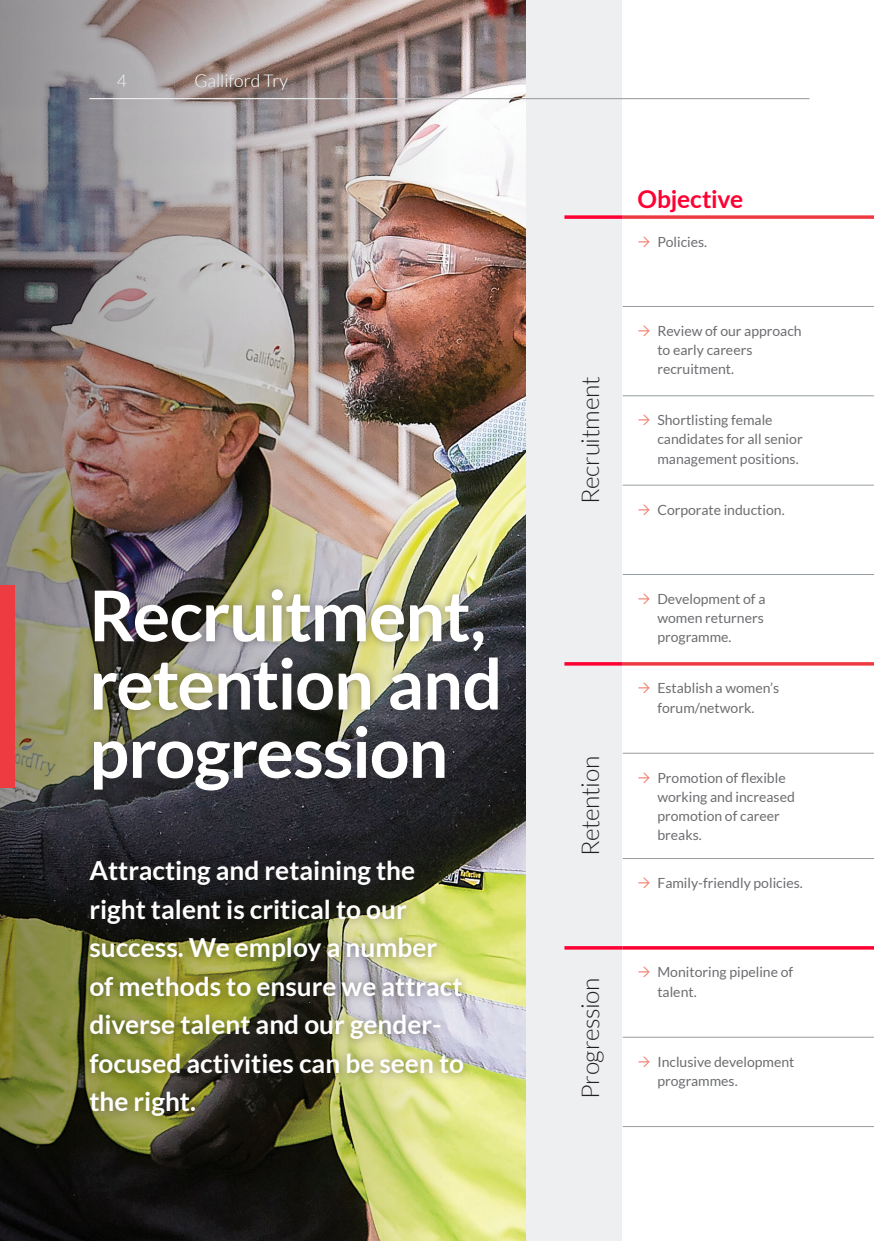
<style>
.page{position:relative;width:874px;height:1241px;background:#fff}
.page>*{position:absolute;margin:0;border:0;box-sizing:border-box;transform-origin:0 0}
.Heading_1{font:700 70px/68.2px "Lato";letter-spacing:-.02em;color:#fff}
.Stand_first{font:700 26.25px/38.5px "Lato";color:#fff}
.Heading_2{font:300 24.5px "Lato";letter-spacing:-.015em;color:#231f20}
.Heading_2-2{font:700 24.5px "Lato";letter-spacing:-.01em;color:#f03}
.t1{font:300 17.5px "Lato";color:#fff}
.t2{font:14px/19.2px "Lato";color:#6c6d70}
</style>
<div class="page">
<img style="left:0;top:0;width:526px;height:1240px">
<div style="left:526px;top:0;width:95px;height:1240px;background:#eeeff1"></div>
<div style="left:84px;top:580px;width:423px;height:220px;background:#231f20;opacity:.46"></div>
<div style="left:0;top:585px;width:14px;height:202px;background:#ee3a41"></div>
<hr style="left:168px;top:98px;width:641px;height:1px;background:#939598">
<svg style="left:622px;top:215px;width:251px;height:4px"></svg>
<hr style="left:622px;top:662px;width:251px;height:3px;background:#ee3a41">
<svg style="left:622px;top:946px;width:251px;height:3px"></svg>
<svg style="left:564px;top:215px;width:58px;height:4px"></svg>
<hr style="left:564px;top:662px;width:58px;height:3px;background:#f03">
<svg style="left:564px;top:945px;width:58px;height:4px"></svg>
<hr style="left:622px;top:306px;width:251px;height:1px;background:#959ca1">
<hr style="left:622px;top:395px;width:251px;height:1px;background:#959ca1">
<hr style="left:622px;top:485px;width:251px;height:1px;background:#959ca1">
<hr style="left:622px;top:574px;width:251px;height:1px;background:#959ca1">
<hr style="left:622px;top:752px;width:251px;height:1px;background:#9a9c9e">
<hr style="left:622px;top:858px;width:251px;height:1px;background:#9a9c9e">
<hr style="left:622px;top:1036px;width:251px;height:1px;background:#9a9c9e">
<hr style="left:622px;top:1126px;width:251px;height:1px;background:#9a9c9e">
<div style="left:81px;top:851px;width:391px;height:274px;background:#231f20;opacity:.46"></div>
<hr style="left:89px;top:98px;width:79px;height:1px;background:#fff">
<hr style="left:168px;top:98px;width:358px;height:1px;background:#fff">
<p class="t1" style="left:117px;top:72px;width:12px">4</p>
<p class="t1" style="left:194px;top:72px;width:95px">Galliford Try</p>
<p class="Heading_1" style="left:89px;top:580px;width:414px">Recruitment, retention and progression</p>
<p class="Stand_first" style="left:89px;top:851px;width:376px">Attracting and retaining the right talent is critical to our success. We employ a number of methods to ensure we attract diverse talent and our gender&shy;focused activities can be seen to the right.</p>
<p class="Heading_2-2" style="left:637px;top:185px;width:107px">Objective</p>
<p class="t2" style="left:657px;top:232px;width:51px">Policies.</p>
<p class="Heading_2" style="left:577px;top:504px;width:129px;rotate:-90deg">Recruitment</p>
<p class="Heading_2" style="left:577px;top:855px;width:102px;rotate:-90deg">Retention</p>
<p class="t2" style="left:657px;top:321px;width:146px">Review of our approach to early careers recruitment.</p>
<p class="t2" style="left:657px;top:410px;width:147px">Shortlisting female candidates for all senior management positions.</p>
<p class="t2" style="left:657px;top:499px;width:129px">Corporate induction.</p>
<p class="t2" style="left:657px;top:589px;width:109px;text-align:justify">Development of a women returners programme.</p>
<p class="t2" style="left:657px;top:678px;width:123px">Establish a women’s forum/network.</p>
<p class="t2" style="left:657px;top:767px;width:139px">Promotion of flexible working and increased promotion of career breaks.</p>
<p class="t2" style="left:657px;top:873px;width:147px">Family-friendly policies.</p>
<p class="Heading_2" style="left:577px;top:1098px;width:123px;rotate:-90deg">Progression</p>
<p class="t2" style="left:657px;top:962px;width:137px">Monitoring pipeline of talent.</p>
<p class="t2" style="left:657px;top:1051px;width:138px">Inclusive development programmes.</p>
</div>
